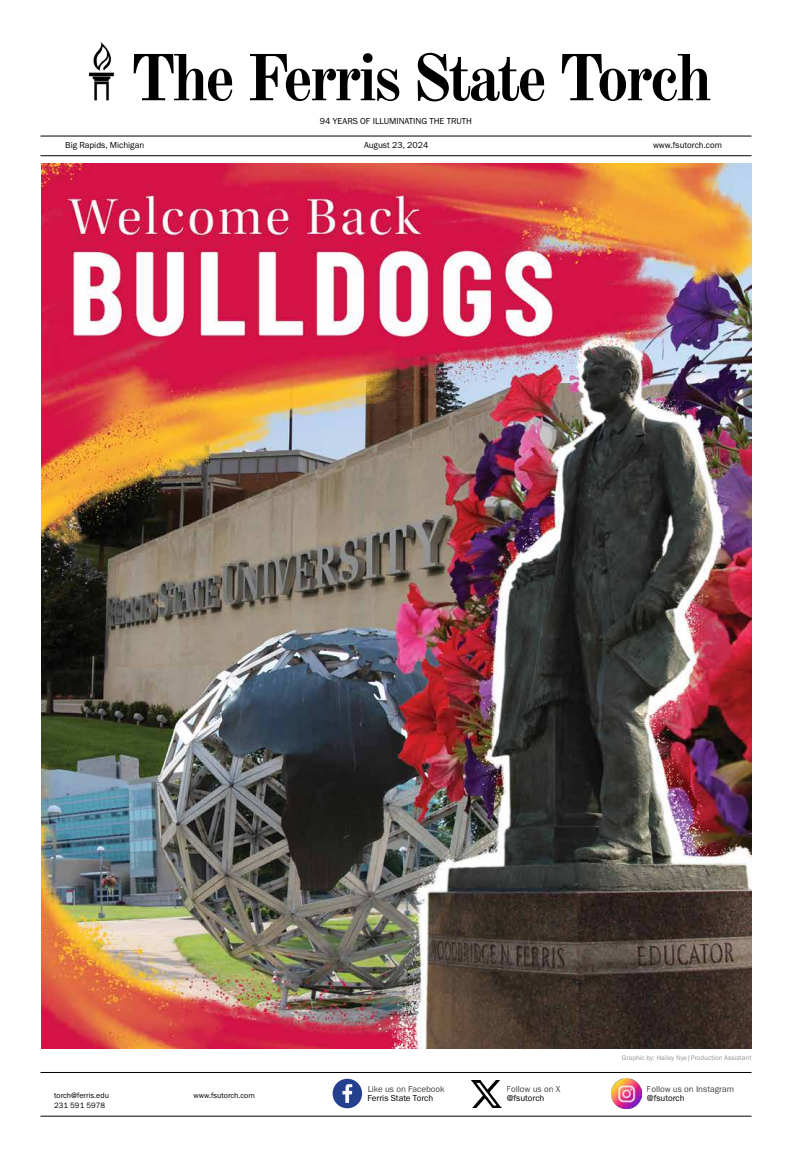
<style>
.page{position:relative;width:792px;height:1152px;background:#fff}
.page>*{position:absolute;margin:0;border:0;box-sizing:border-box;transform-origin:0 0}
.t1{font:700 65px "Old Standard TT";letter-spacing:-.06em;color:#000}
.t2{font:9px "Franklin Gothic URW Boo";color:#000}
.t3{font:8px/10px "Franklin Gothic URW Boo";color:#000}
.t4{font:7px "Franklin Gothic URW Boo";color:#939598}
</style>
<div class="page">
<hr style="left:40px;top:156px;width:712px;height:1px;background:#000">
<hr style="left:40px;top:1116px;width:712px;height:1px;background:#000">
<hr style="left:40px;top:136px;width:712px;height:1px;background:#000">
<hr style="left:40px;top:1072px;width:712px;height:1px;background:#000">
<div style="left:333px;top:1079px;width:29px;height:29px;background:#25408f;border-radius:50%"></div>
<svg style="left:342px;top:1084px;width:10px;height:19px"></svg>
<img style="left:612px;top:1079px;width:30px;height:29px">
<img style="left:88px;top:41px;width:26px;height:60px">
<img style="left:472px;top:1081px;width:29px;height:27px">
<img style="left:42px;top:163px;width:709px;height:885px">
<h1 class="t1" style="left:130px;top:28px;width:584px">The Ferris State Torch</h1>
<p class="t2" style="left:320px;top:115px;width:154px">94 YEARS OF ILLUMINATING THE TRUTH</p>
<p class="t2" style="left:65px;top:140px;width:81px">Big Rapids, Michigan</p>
<p class="t2" style="left:364px;top:140px;width:66px">August 23, 2024</p>
<p class="t2" style="left:653px;top:140px;width:71px">www.fsutorch.com</p>
<p class="t3" style="left:54px;top:1091px;width:56px">torch@ferris.edu<br>231 591 5978</p>
<p class="t3" style="left:193px;top:1091px;width:63px">www.fsutorch.com</p>
<p class="t4" style="left:622px;top:1053px;width:131px">Graphic by: Hailey Nye|Production Assistant</p>
<p class="t2" style="left:367px;top:1083px;width:79px">Like us on Facebook</p>
<p class="t2" style="left:507px;top:1083px;width:55px">Follow us on X</p>
<p class="t2" style="left:647px;top:1083px;width:89px">Follow us on Instagram</p>
<p class="t2" style="left:367px;top:1093px;width:67px">Ferris State Torch</p>
<p class="t2" style="left:507px;top:1093px;width:39px">@fsutorch</p>
<p class="t2" style="left:647px;top:1093px;width:39px">@fsutorch</p>
</div>
